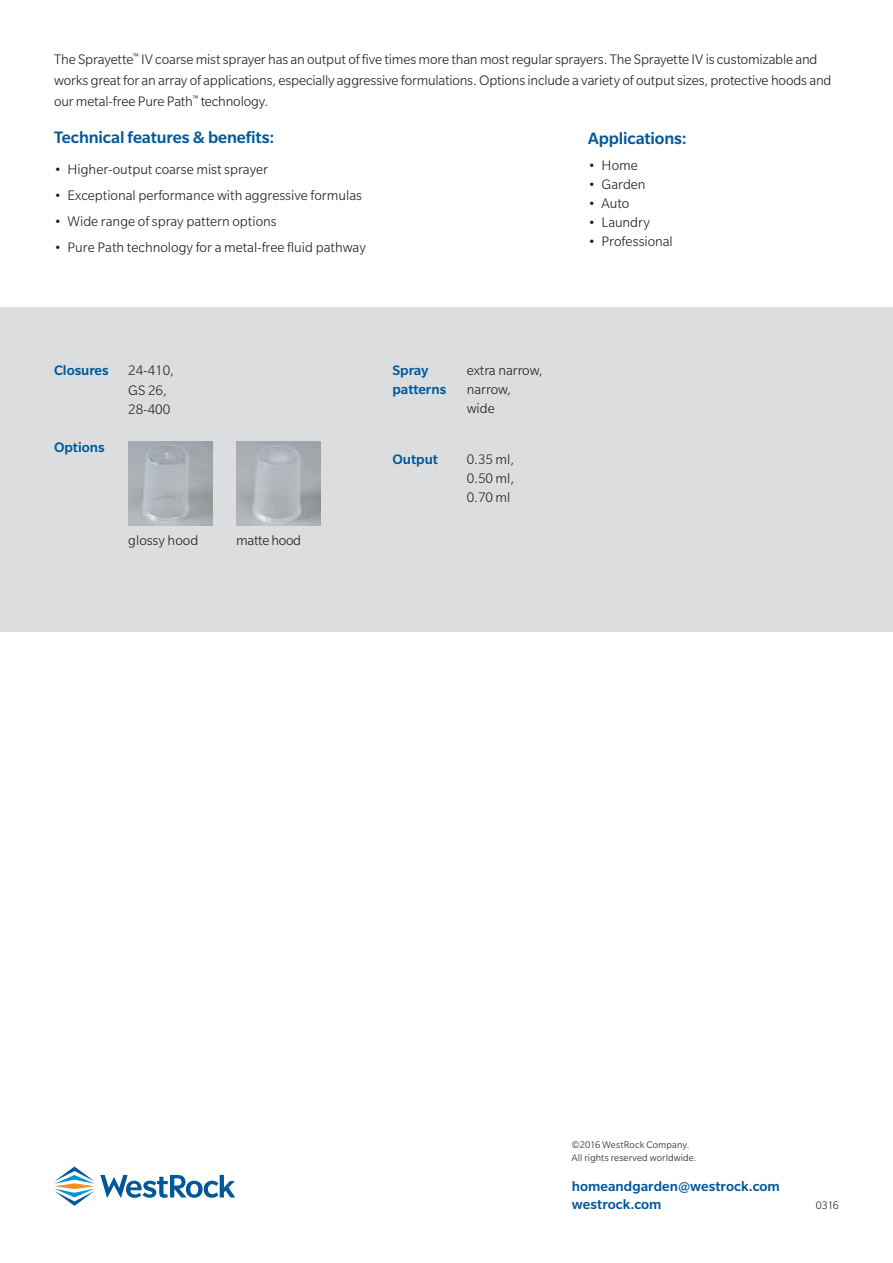
<style>
.page{position:relative;width:893px;height:1263px;background:#fff}
.page>*{position:absolute;margin:0;border:0;box-sizing:border-box;transform-origin:0 0}
.t1{font:500 18px "Slate Pro";letter-spacing:-.005em;color:#005899}
.t2{font:300 15px/19.2px "Slate Pro";color:#231f20}
.t3{font:500 15px/18px "Slate Pro";color:#005899}
.t4{font:300 15px "Slate Pro";letter-spacing:-.02em;color:#231f20}
.t5{font:300 12px "Slate Pro";color:#231f20}
.t6{font:300 10.5px/13.5px "Slate Pro";letter-spacing:.01em;color:#231f20}
</style>
<div class="page">
<div style="left:0;top:307px;width:893px;height:324px;background:#dcddde"></div>
<img style="left:128px;top:442px;width:84px;height:84px">
<img style="left:236px;top:442px;width:84px;height:84px">
<svg style="left:54px;top:1166px;width:181px;height:40px"></svg>
<p class="t2" style="left:54px;top:49px;width:779px;line-height:21px">The Sprayette<sup>™</sup> IV coarse mist sprayer has an output of five times more than most regular sprayers. The Sprayette IV is customizable and works great for an array of applications, especially aggressive formulations. Options include a variety of output sizes, protective hoods and our metal-free Pure Path<sup>™</sup> technology.</p>
<p class="t1" style="left:54px;top:128px;width:222px">Technical features &amp; benefits:</p>
<p class="t2" style="left:54px;top:160px;width:216px">• Higher-output coarse mist sprayer</p>
<p class="t2" style="left:54px;top:186px;width:309px">• Exceptional performance with aggressive formulas</p>
<p class="t2" style="left:54px;top:212px;width:224px">• Wide range of spray pattern options</p>
<p class="t2" style="left:54px;top:238px;width:313px">• Pure Path technology for a metal-free fluid pathway</p>
<p class="t1" style="left:588px;top:128px;width:100px">Applications:</p>
<p class="t2" style="left:588px;top:155px;width:51px">• Home</p>
<p class="t2" style="left:588px;top:175px;width:59px">• Garden</p>
<p class="t2" style="left:588px;top:194px;width:43px">• Auto</p>
<p class="t2" style="left:588px;top:213px;width:63px">• Laundry</p>
<p class="t2" style="left:588px;top:232px;width:86px">• Professional</p>
<p class="t3" style="left:54px;top:362px;width:56px">Closures</p>
<p class="t2" style="left:128px;top:361px;width:47px">24-410,<br>GS 26,<br>28-400</p>
<p class="t3" style="left:54px;top:438px;width:52px">Options</p>
<p class="t2" style="left:128px;top:530px;width:72px">glossy hood</p>
<p class="t4" style="left:236px;top:532px;width:66px">matte hood</p>
<p class="t3" style="left:392px;top:361px;width:55px;line-height:19.2px">Spray patterns</p>
<p class="t2" style="left:467px;top:361px;width:77px">extra narrow, narrow, wide</p>
<p class="t3" style="left:392px;top:450px;width:47px">Output</p>
<p class="t2" style="left:467px;top:449px;width:49px;text-align:justify">0.35 ml, 0.50 ml, 0.70 ml</p>
<p class="t6" style="left:572px;top:1137px;width:126px">©2016 WestRock Company.<br>All rights reserved worldwide.</p>
<p class="t3" style="left:572px;top:1177px;width:210px">homeandgarden@westrock.com westrock.com</p>
<p class="t5" style="left:816px;top:1199px;width:25px">0316</p>
</div>
